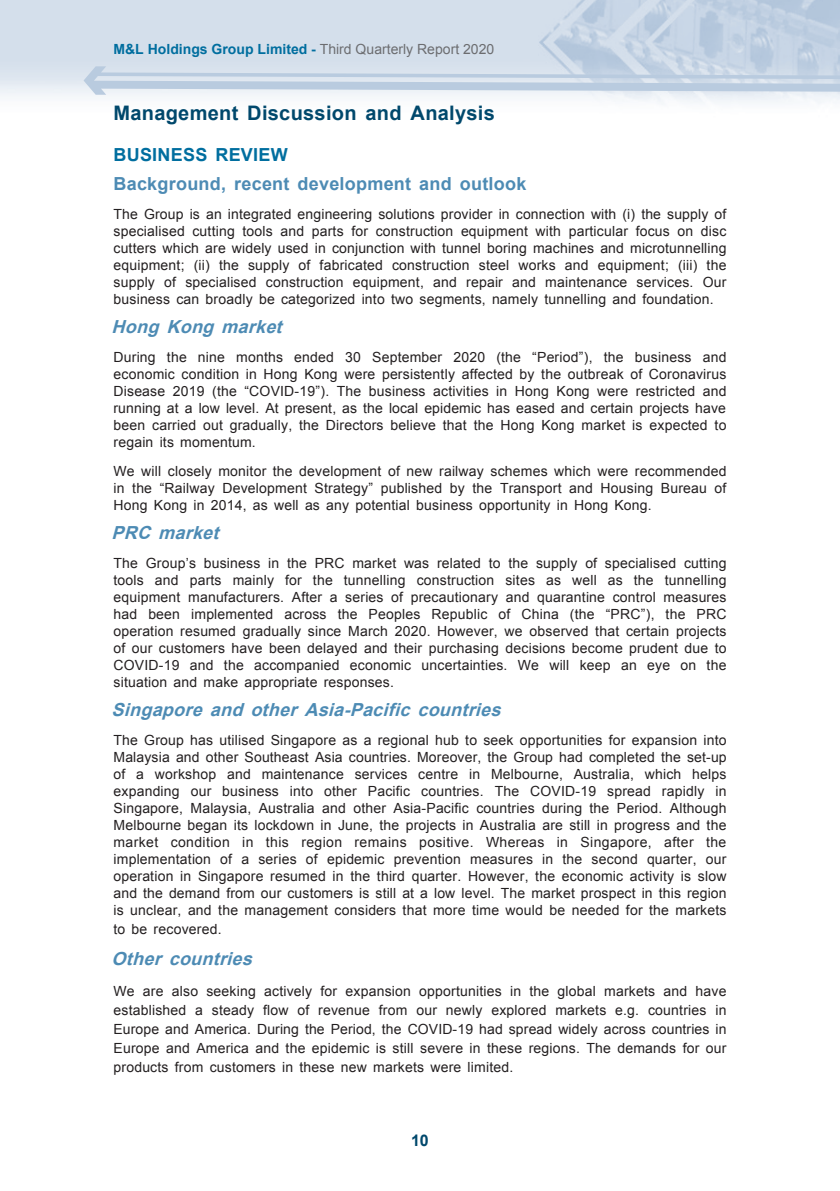
<style>
.page{position:relative;width:840px;height:1191px;background:#fff}
.page>*{position:absolute;margin:0;border:0;box-sizing:border-box;transform-origin:0 0}
._02a_Title{font:700 20px "Arial";letter-spacing:.015em;color:#00486c}
._05_____H3{font:italic 700 18px "Arial";color:#4d8bb4}
._04___H2{font:700 18px "Arial";letter-spacing:.015em;color:#4d8bb4}
._03_H1{font:700 18px "Arial";letter-spacing:.015em;color:#006e9f}
.t1{font:700 16px "Arial";color:#00486c}
._01_Body_Text{font:14px/17px "Arial";letter-spacing:.015em;color:#231f20;text-align:justify}
.t2{font:700 14px "Arial";color:#006e9f}
.s1{font-weight:400;color:#6c6d70}
</style>
<div class="page">
<img style="left:0;top:0;width:839px;height:105px">
<svg style="left:83px;top:66px;width:756px;height:29px;background:#cedae8"></svg>
<p class="t2" style="left:113px;top:40px;width:382px">M&amp;L Holdings Group Limited - <span class="s1">Third Quarterly Report 2020</span></p>
<p class="_02a_Title" style="left:113px;top:100px;width:383px">Management Discussion and Analysis</p>
<p class="_03_H1" style="left:113px;top:143px;width:176px">BUSINESS REVIEW</p>
<p class="_04___H2" style="left:113px;top:172px;width:414px">Background, recent development and outlook</p>
<p class="_01_Body_Text" style="left:113px;top:206px;width:614px">The Group is an integrated engineering solutions provider in connection with (i) the supply of specialised cutting tools and parts for construction equipment with particular focus on disc cutters which are widely used in conjunction with tunnel boring machines and microtunnelling equipment; (ii) the supply of fabricated construction steel works and equipment; (iii) the supply of specialised construction equipment, and repair and maintenance services. Our business can broadly be categorized into two segments, namely tunnelling and foundation.</p>
<p class="_05_____H3" style="left:112px;top:315px;width:178px">Hong Kong market</p>
<p class="_01_Body_Text" style="left:113px;top:349px;width:614px">During the nine months ended 30 September 2020 (the “Period”), the business and economic condition in Hong Kong were persistently affected by the outbreak of Coronavirus Disease 2019 (the “COVID-19”). The business activities in Hong Kong were restricted and running at a low level. At present, as the local epidemic has eased and certain projects have been carried out gradually, the Directors believe that the Hong Kong market is expected to regain its momentum.</p>
<p class="_01_Body_Text" style="left:113px;top:463px;width:614px">We will closely monitor the development of new railway schemes which were recommended in the “Railway Development Strategy” published by the Transport and Housing Bureau of Hong Kong in 2014, as well as any potential business opportunity in Hong Kong.</p>
<p class="_05_____H3" style="left:112px;top:521px;width:115px">PRC market</p>
<p class="_01_Body_Text" style="left:113px;top:555px;width:614px">The Group’s business in the PRC market was related to the supply of specialised cutting tools and parts mainly for the tunnelling construction sites as well as the tunnelling equipment manufacturers. After a series of precautionary and quarantine control measures had been implemented across the Peoples Republic of China (the “PRC”), the PRC operation resumed gradually since March 2020. However, we observed that certain projects of our customers have been delayed and their purchasing decisions become prudent due to COVID-19 and the accompanied economic uncertainties. We will keep an eye on the situation and make appropriate responses.</p>
<p class="_05_____H3" style="left:112px;top:698px;width:397px">Singapore and other Asia-Pacific countries</p>
<p class="_01_Body_Text" style="left:113px;top:732px;width:614px">The Group has utilised Singapore as a regional hub to seek opportunities for expansion into Malaysia and other Southeast Asia countries. Moreover, the Group had completed the set-up of a workshop and maintenance services centre in Melbourne, Australia, which helps expanding our business into other Pacific countries. The COVID-19 spread rapidly in Singapore, Malaysia, Australia and other Asia-Pacific countries during the Period. Although Melbourne began its lockdown in June, the projects in Australia are still in progress and the market condition in this region remains positive. Whereas in Singapore, after the implementation of a series of epidemic prevention measures in the second quarter, our operation in Singapore resumed in the third quarter. However, the economic activity is slow and the demand from our customers is still at a low level. The market prospect in this region is unclear, and the management considers that more time would be needed for the markets</p>
<p class="_01_Body_Text" style="left:113px;top:921px;width:109px">to be recovered.</p>
<p class="_05_____H3" style="left:112px;top:947px;width:148px">Other countries</p>
<p class="_01_Body_Text" style="left:113px;top:982px;width:614px;line-height:19px">We are also seeking actively for expansion opportunities in the global markets and have established a steady flow of revenue from our newly explored markets e.g. countries in Europe and America. During the Period, the COVID-19 had spread widely across countries in Europe and America and the epidemic is still severe in these regions. The demands for our products from customers in these new markets were limited.</p>
<p class="t1" style="left:411px;top:1130px;width:19px">10</p>
</div>
